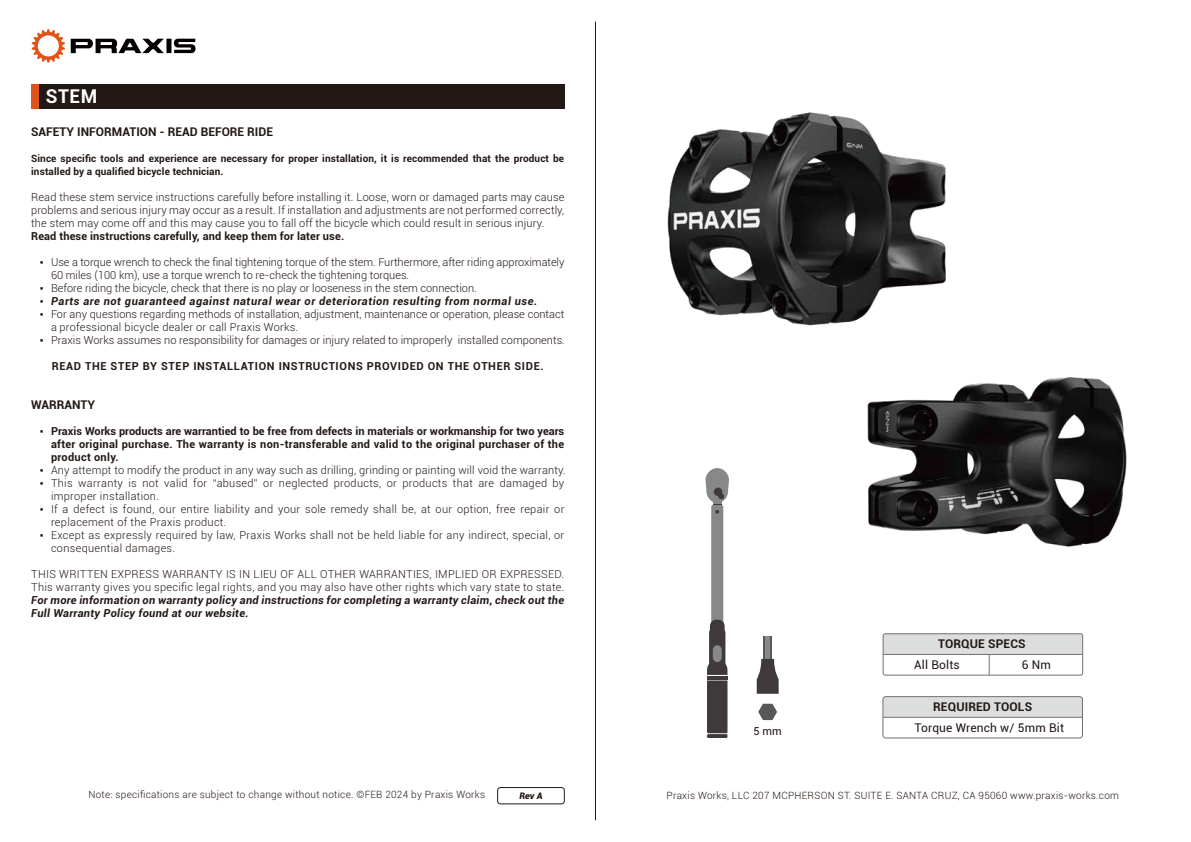
<style>
.page{position:relative;width:1191px;height:842px;background:#fff}
.page>*{position:absolute;margin:0;border:0;box-sizing:border-box;transform-origin:0 0}
.t1{font:700 19px "Roboto";color:#fff}
.t2{font:700 12px "Roboto";color:#221815}
.t3{font:12px "Roboto";letter-spacing:.01em;color:#221815}
.t4{font:300 11px/13px "Roboto";letter-spacing:.015em;color:#221815}
.t5{font:700 11px/13px "Roboto";letter-spacing:.025em;color:#221815;text-align:justify}
.t6{font:300 11px/13px "Roboto";letter-spacing:-.005em;color:#221815}
.t7{font:italic 700 11px/13px "Roboto";letter-spacing:.025em;color:#221815}
.t8{font:italic 700 11px "Roboto";letter-spacing:.05em;color:#221815}
.t9{font:700 11px "Roboto";letter-spacing:.06em;color:#221815}
.t10{font:11px "Roboto";color:#221815}
.t11{font:300 10px "Roboto";letter-spacing:.025em;color:#221815}
.t12{font:700 10px/13px "Roboto";letter-spacing:.01em;color:#221815}
.t13{font:italic 900 9px "Roboto";color:#221815}
.s1{font-family:"Times New Roman";font-weight:400}
.s2{font-family:"Times New Roman";font-weight:400;font-style:normal}
.s3{font-size:10px}
</style>
<div class="page">
<div style="left:31px;top:84px;width:533px;height:24px;background:#221815"></div>
<svg style="left:71px;top:39px;width:125px;height:14px"></svg>
<svg style="left:32px;top:29px;width:33px;height:34px"></svg>
<div style="left:31px;top:84px;width:7px;height:24px;background:#de5419"></div>
<div style="left:497px;top:787px;width:67px;height:17px;border:1px solid #221815;border-radius:3px"></div>
<img style="left:667px;top:112px;width:279px;height:214px">
<img style="left:867px;top:377px;width:260px;height:170px">
<div style="left:884px;top:698px;width:196px;height:19px;background:#dcdddd"></div>
<div style="left:882px;top:696px;width:200px;height:42px;border:1px solid #727171;border-radius:3px"></div>
<hr style="left:883px;top:717px;width:199px;height:1px;background:#727171">
<div style="left:883px;top:633px;width:200px;height:42px;border:1px solid #727171;border-radius:2px"></div>
<svg style="left:883px;top:634px;width:199px;height:41px"></svg>
<hr style="left:595px;top:22px;width:1px;height:798px;background:#221815">
<svg style="left:707px;top:734px;width:20px;height:4px"></svg>
<svg style="left:705px;top:468px;width:24px;height:265px"></svg>
<hr style="left:765px;top:636px;width:4px;height:25px;background:#888889">
<hr style="left:770px;top:636px;width:2px;height:25px;background:#595757">
<hr style="left:763px;top:636px;width:2px;height:25px;background:#595757">
<svg style="left:756px;top:659px;width:22px;height:35px"></svg>
<svg style="left:758px;top:704px;width:19px;height:16px"></svg>
<h1 class="t1" style="left:46px;top:85px;width:53px">STEM</h1>
<p class="t2" style="left:31px;top:125px;width:243px">SAFETY INFORMATION - READ BEFORE RIDE</p>
<p class="t12" style="left:31px;top:152px;width:534px">Since specific tools and experience are necessary for proper installation, it is recommended that the product be installed by a qualified bicycle technician.</p>
<p class="t4" style="left:31px;top:191px;width:535px;text-align:justify">Read these stem service instructions carefully before installing it. Loose, worn or damaged parts may cause problems and serious injury may occur as a result. If installation and adjustments are not performed correctly, the stem may come off and this may cause you to fall off the bicycle which could result in serious injury.</p>
<p class="t5" style="left:31px;top:229px;width:314px">Read these instructions carefully, and keep them for later use.</p>
<p class="t6" style="left:51px;top:255px;width:515px;text-indent:-11px"><span class="s1">▪</span> Use a torque wrench to check the final tightening torque of the stem. Furthermore, after riding approximately<br>60 miles (100 km), use a torque wrench to re-check the tightening torques.</p>
<p class="t4" style="left:40px;top:282px;width:438px"><span class="s1">▪</span> Before riding the bicycle, check that there is no play or looseness in the stem connection.</p>
<p class="t8" style="left:40px;top:296px;width:499px"><span class="s2">▪</span> Parts are not guaranteed against natural wear or deterioration resulting from normal use.</p>
<p class="t4" style="left:51px;top:307px;width:515px;text-indent:-11px"><span class="s1">▪</span> For any questions regarding methods of installation, adjustment, maintenance or operation, please contact a professional bicycle dealer or call Praxis Works.</p>
<p class="t4" style="left:40px;top:333px;width:526px"><span class="s1">▪</span> Praxis Works assumes no responsibility for damages or injury related to improperly installed components<span class="s3">.</span></p>
<p class="t9" style="left:52px;top:358px;width:493px">READ THE STEP BY STEP INSTALLATION INSTRUCTIONS PROVIDED ON THE OTHER SIDE.</p>
<p class="t2" style="left:31px;top:398px;width:65px">WARRANTY</p>
<p class="t5" style="left:51px;top:424px;width:515px;text-indent:-11px"><span class="s1">▪</span> Praxis Works products are warrantied to be free from defects in materials or workmanship for two years after original purchase. The warranty is non-transferable and valid to the original purchaser of the product only.</p>
<p class="t4" style="left:40px;top:464px;width:527px"><span class="s1">▪</span> Any attempt to modify the product in any way such as drilling, grinding or painting will void the warranty.</p>
<p class="t4" style="left:51px;top:477px;width:515px;text-indent:-11px"><span class="s1">▪</span> This warranty is not valid for “abused” or neglected products, or products that are damaged by improper installation.</p>
<p class="t4" style="left:51px;top:503px;width:515px;text-indent:-11px"><span class="s1">▪</span> If a defect is found, our entire liability and your sole remedy shall be, at our option, free repair or replacement of the Praxis product.</p>
<p class="t4" style="left:51px;top:528px;width:515px;text-indent:-11px"><span class="s1">▪</span> Except as expressly required by law, Praxis Works shall not be held liable for any indirect, special, or consequential damages.</p>
<p class="t4" style="left:31px;top:567px;width:535px">THIS WRITTEN EXPRESS WARRANTY IS IN LIEU OF ALL OTHER WARRANTIES, IMPLIED OR EXPRESSED.<br>This warranty gives you specific legal rights, and you may also have other rights which vary state to state.</p>
<p class="t7" style="left:31px;top:594px;width:534px">For more information on warranty policy and instructions for completing a warranty claim, check out the<br>Full Warranty Policy found at our website.</p>
<p class="t11" style="left:88px;top:788px;width:398px">Note: specifications are subject to change without notice. ©FEB 2024 by Praxis Works</p>
<p class="t13" style="left:519px;top:790px;width:24px">Rev A</p>
<p class="t10" style="left:753px;top:727px;width:30px">5 mm</p>
<p class="t2" style="left:938px;top:637px;width:89px">TORQUE SPECS</p>
<p class="t3" style="left:914px;top:659px;width:47px">All Bolts</p>
<p class="t3" style="left:1021px;top:659px;width:31px">6 Nm</p>
<p class="t2" style="left:933px;top:700px;width:100px">REQUIRED TOOLS</p>
<p class="t3" style="left:914px;top:722px;width:151px">Torque Wrench w/ 5mm Bit</p>
<p class="t11" style="left:666px;top:788px;width:454px">Praxis Works, LLC 207 MCPHERSON ST. SUITE E. SANTA CRUZ, CA 95060 www.praxis-works.com</p>
</div>
